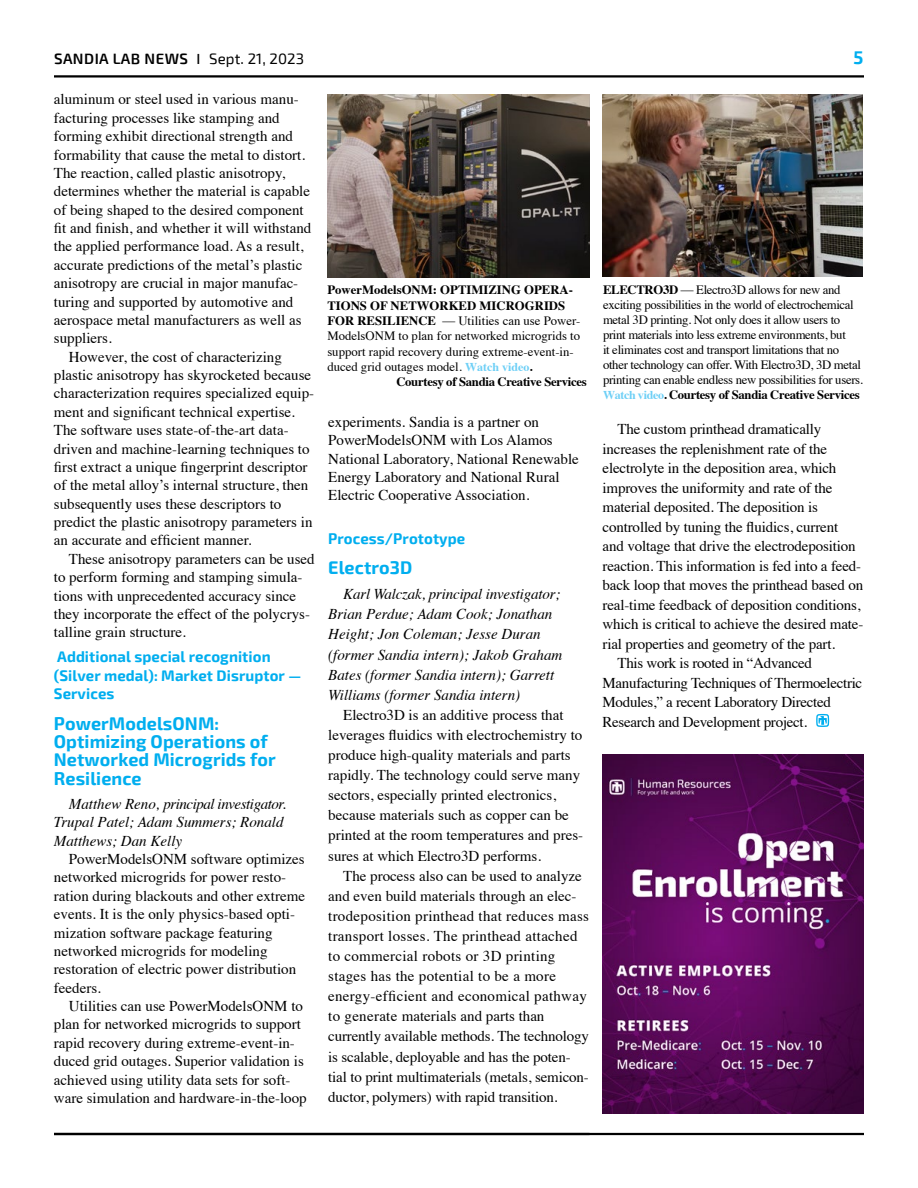
<style>
.page{position:relative;width:918px;height:1188px;background:#fff}
.page>*{position:absolute;margin:0;border:0;box-sizing:border-box;transform-origin:0 0}
.t1{font:700 18px/18.5px "Exo 2";letter-spacing:.005em;color:#00aeef}
.t2{font:15px/20.1px "Times";color:#000}
.t3{font:italic 15px/20.1px "Times";color:#000}
.t4{font:15px "Times";letter-spacing:-.02em;color:#000}
.t5{font:700 15px/18.3px "Exo 2";letter-spacing:.005em;color:#00aeef}
.t6{font:600 15px "Exo 2";letter-spacing:.03em;color:#000}
.t7{font:12.75px/14.9px "Times";letter-spacing:-.025em;color:#000}
.t8{font:12.75px "Times";color:#000}
.t9{font:700 12.75px "Times";color:#000}
.t10{font:700 12.75px "Times";letter-spacing:-.025em;color:#000}
.s1{font-family:"Times";font-weight:700}
.s2{font-weight:400}
.s3{font-weight:700}
.s4{font-family:"Times New Roman"}
.s5{font-weight:700;font-size:12px;color:#6dcff6}
.s6{font-family:"Times New Roman";font-weight:700;font-size:12px;color:#6dcff6}
.s7{font-weight:700;font-size:12px}
</style>
<div class="page">
<hr style="left:54px;top:1133px;width:810px;height:2px;background:#000">
<hr style="left:54px;top:75px;width:810px;height:3px;background:#000">
<svg style="left:816px;top:714px;width:13px;height:13px"></svg>
<img style="left:327px;top:94px;width:262px;height:184px">
<img style="left:602px;top:94px;width:261px;height:183px">
<img style="left:603px;top:754px;width:261px;height:359px">
<p class="t6" style="left:54px;top:50px;width:252px">SANDIA LAB NEWS <span class="s1">|</span> <span class="s2">Sept. 21, 2023</span></p>
<p class="t1" style="left:854px;top:49px;width:11px">5</p>
<p class="t2" style="left:54px;top:88px;width:246px">aluminum or steel used in various manu-</p>
<p class="t2" style="left:54px;top:106px;width:227px">facturing processes like stamping and</p>
<p class="t2" style="left:54px;top:125px;width:241px">forming exhibit directional strength and</p>
<p class="t2" style="left:54px;top:143px;width:253px">formability that cause the metal to distort.</p>
<p class="t2" style="left:54px;top:162px;width:233px">The reaction, called plastic anisotropy,</p>
<p class="t2" style="left:54px;top:180px;width:258px">determines whether the material is capable</p>
<p class="t2" style="left:54px;top:198px;width:251px">of being shaped to the desired component</p>
<p class="t2" style="left:54px;top:217px;width:259px">fit and finish, and whether it will withstand</p>
<p class="t2" style="left:54px;top:235px;width:251px">the applied performance load. As a result,</p>
<p class="t2" style="left:54px;top:253px;width:250px">accurate predictions of the metal’s plastic</p>
<p class="t2" style="left:54px;top:272px;width:246px">anisotropy are crucial in major manufac-</p>
<p class="t2" style="left:54px;top:290px;width:241px">turing and supported by automotive and</p>
<p class="t2" style="left:54px;top:309px;width:249px">aerospace metal manufacturers as well as</p>
<p class="t2" style="left:54px;top:327px;width:59px">suppliers.</p>
<p class="t2" style="left:69px;top:345px;width:215px">However, the cost of characterizing</p>
<p class="t2" style="left:54px;top:364px;width:259px">plastic anisotropy has skyrocketed because</p>
<p class="t2" style="left:54px;top:382px;width:262px">characterization requires specialized equip-</p>
<p class="t2" style="left:54px;top:400px;width:243px">ment and significant technical expertise.</p>
<p class="t2" style="left:54px;top:419px;width:236px">The software uses state-of-the-art data-</p>
<p class="t2" style="left:54px;top:437px;width:257px">driven and machine-learning techniques to</p>
<p class="t2" style="left:54px;top:456px;width:255px">first extract a unique fingerprint descriptor</p>
<p class="t2" style="left:54px;top:474px;width:256px">of the metal alloy’s internal structure, then</p>
<p class="t2" style="left:54px;top:492px;width:229px">subsequently uses these descriptors to</p>
<p class="t2" style="left:54px;top:511px;width:260px">predict the plastic anisotropy parameters in</p>
<p class="t2" style="left:54px;top:529px;width:199px">an accurate and efficient manner.</p>
<p class="t2" style="left:69px;top:547px;width:247px">These anisotropy parameters can be used</p>
<p class="t2" style="left:54px;top:566px;width:250px">to perform forming and stamping simula-</p>
<p class="t2" style="left:54px;top:584px;width:244px">tions with unprecedented accuracy since</p>
<p class="t2" style="left:54px;top:603px;width:258px">they incorporate the effect of the polycrys-</p>
<p class="t2" style="left:54px;top:621px;width:134px">talline grain structure.</p>
<p class="t5" style="left:54px;top:648px;width:249px">Additional special recognition (Silver medal): Market Disruptor —<br>Services</p>
<p class="t1" style="left:54px;top:715px;width:224px">PowerModelsONM:<br>Optimizing Operations of<br>Networked Microgrids for<br>Resilience</p>
<p class="t3" style="left:54px;top:794px;width:234px;line-height:18.3px;text-indent:15px">Matthew Reno, principal investigator.<br>Trupal Patel; Adam Summers; Ronald<br>Matthews; Dan Kelly</p>
<p class="t2" style="left:54px;top:849px;width:253px;line-height:18.3px;text-indent:15px">PowerModelsONM software optimizes networked microgrids for power resto&shy;ration during blackouts and other extreme events. It is the only physics-based opti&shy;mization software package featuring networked microgrids for modeling restoration of electric power distribution feeders.</p>
<p class="t2" style="left:54px;top:996px;width:254px;line-height:18.3px;text-indent:15px">Utilities can use PowerModelsONM to plan for networked microgrids to support rapid recovery during extreme-event-in&shy;duced grid outages. Superior validation is achieved using utility data sets for soft&shy;ware simulation and hardware-in-the-loop</p>
<p class="t7" style="left:603px;top:281px;width:262px"><span class="s3">ELECTRO3D</span> <span class="s4">—</span> Electro3D allows for new and exciting possibilities in the world of electrochemical metal 3D printing. Not only does it allow users to print materials into less extreme environments, but<br>it eliminates cost and transport limitations that no other technology can offer. With Electro3D, 3D metal printing can enable endless new possibilities for users.<br><span class="s5">Watch</span> <span class="s6">v</span><span class="s5">ideo</span><span class="s7">.</span> <span class="s3">Courtesy of Sandia Creative Services</span></p>
<p class="t2" style="left:618px;top:418px;width:205px">The custom printhead dramatically</p>
<p class="t2" style="left:603px;top:438px;width:226px">increases the replenishment rate of the</p>
<p class="t2" style="left:603px;top:457px;width:235px">electrolyte in the deposition area, which</p>
<p class="t2" style="left:603px;top:477px;width:232px">improves the uniformity and rate of the</p>
<p class="t2" style="left:603px;top:496px;width:217px">material deposited. The deposition is</p>
<p class="t2" style="left:603px;top:516px;width:237px">controlled by tuning the fluidics, current</p>
<p class="t2" style="left:603px;top:535px;width:255px">and voltage that drive the electrodeposition</p>
<p class="t2" style="left:603px;top:555px;width:260px">reaction. This information is fed into a feed-</p>
<p class="t2" style="left:603px;top:574px;width:262px">back loop that moves the printhead based on</p>
<p class="t2" style="left:603px;top:594px;width:260px">real-time feedback of deposition conditions,</p>
<p class="t2" style="left:603px;top:613px;width:262px">which is critical to achieve the desired mate-</p>
<p class="t2" style="left:603px;top:633px;width:234px">rial properties and geometry of the part.</p>
<p class="t4" style="left:618px;top:649px;width:196px">This work is rooted in “Advanced</p>
<p class="t4" style="left:603px;top:669px;width:261px">Manufacturing Techniques of Thermoelectric</p>
<p class="t4" style="left:603px;top:688px;width:230px">Modules,” a recent Laboratory Directed</p>
<p class="t4" style="left:603px;top:708px;width:206px">Research and Development project.</p>
<p class="t9" style="left:327px;top:278px;width:247px">PowerModelsONM: OPTIMIZING OPERA-</p>
<p class="t9" style="left:327px;top:293px;width:239px">TIONS OF NETWORKED MICROGRIDS</p>
<p class="t8" style="left:327px;top:309px;width:254px"><span class="s3">FOR RESILIENCE</span> <span class="s4">—</span> Utilities can use Power-</p>
<p class="t8" style="left:327px;top:324px;width:254px">ModelsONM to plan for networked microgrids to</p>
<p class="t8" style="left:327px;top:339px;width:248px">support rapid recovery during extreme-event-in-</p>
<p class="t8" style="left:327px;top:355px;width:207px">duced grid outages model. <span class="s5">Watch</span> <span class="s6">v</span><span class="s5">ideo</span><span class="s7">.</span></p>
<p class="t10" style="left:396px;top:370px;width:192px">Courtesy of Sandia Creative Services</p>
<p class="t2" style="left:328px;top:411px;width:252px;line-height:18.3px">experiments. Sandia is a partner on PowerModelsONM with Los Alamos National Laboratory, National Renewable Energy Laboratory and National Rural Electric Cooperative Association.</p>
<p class="t5" style="left:328px;top:530px;width:139px">Process/Prototype</p>
<p class="t1" style="left:328px;top:559px;width:86px">Electro3D</p>
<p class="t3" style="left:328px;top:583px;width:236px;text-indent:15px">Karl Walczak, principal investigator; Brian Perdue; Adam Cook; Jonathan Height; Jon Coleman; Jesse Duran (former Sandia intern); Jakob Graham Bates (former Sandia intern); Garrett Williams (former Sandia intern)</p>
<p class="t2" style="left:328px;top:703px;width:256px;text-indent:15px">Electro3D is an additive process that leverages fluidics with electrochemistry to produce high-quality materials and parts rapidly. The technology could serve many sectors, especially printed electronics, because materials such as copper can be printed at the room temperatures and pres&shy;sures at which Electro3D performs.</p>
<p class="t2" style="left:328px;top:864px;width:262px;text-indent:15px">The process also can be used to analyze and even build materials through an elec&shy;trodeposition printhead that reduces mass transport losses. The printhead attached to commercial robots or 3D printing stages has the potential to be a more energy-efficient and economical pathway to generate materials and parts than currently available methods. The technology is scalable, deployable and has the poten&shy;tial to print multimaterials (metals, semicon&shy;ductor, polymers) with rapid transition.</p>
</div>
